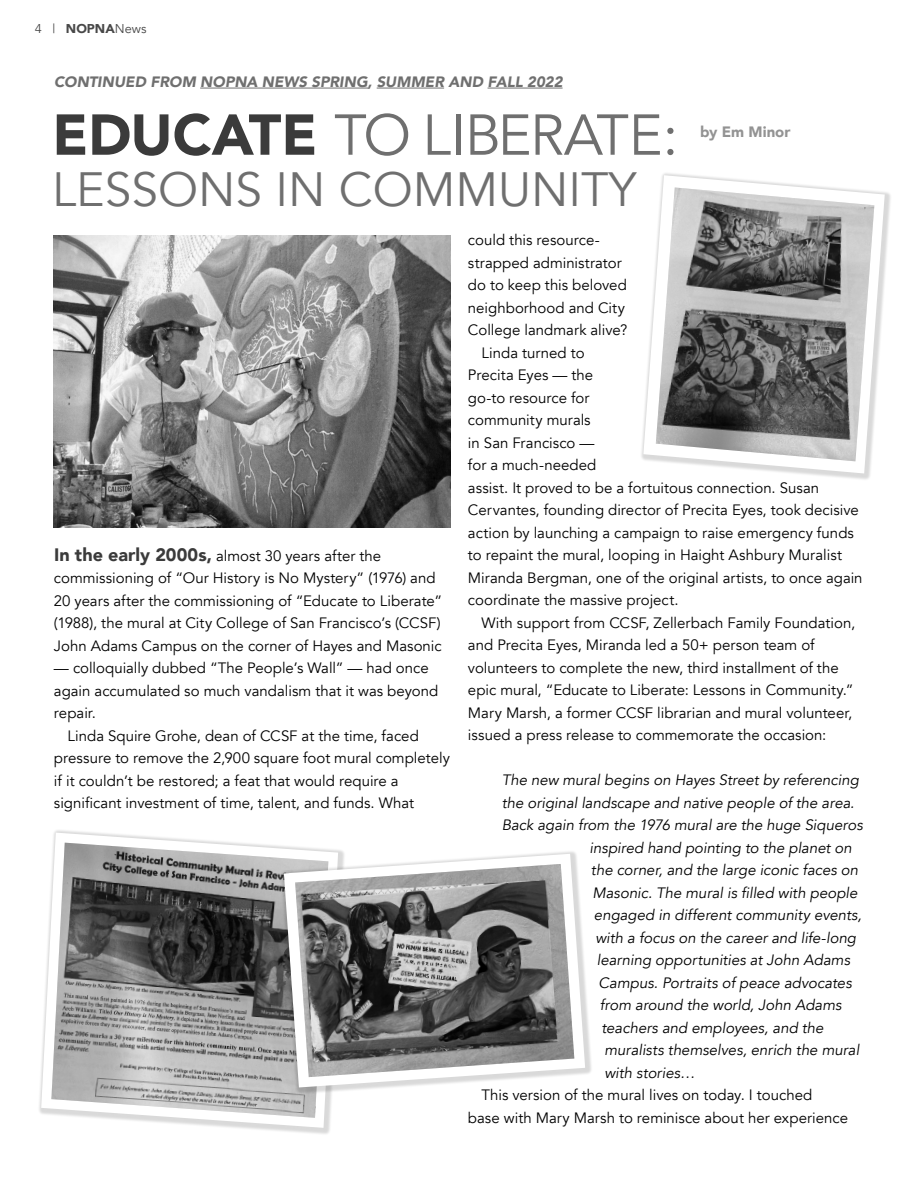
<style>
.page{position:relative;width:918px;height:1188px;background:#fff}
.page>*{position:absolute;margin:0;border:0;box-sizing:border-box;transform-origin:0 0}
.t1{font:57px "Avenir";letter-spacing:-.02em;color:#6f6f6f}
.t2{font:48px "Avenir";color:#6f6f6f}
.t3{font:15px/22.5px "Avenir";color:#000}
.t4{font:italic 15px "Avenir";color:#000}
.t5{font:italic 900 15px "Avenir";color:#6f6f6f}
.t6{font:900 15px "Avenir";letter-spacing:.005em;color:#939393}
.t7{font:12.75px "Avenir";color:#484848}
.s1{font-weight:900}
.s2{font-weight:900;color:#3b3b3b}
.s3{font-weight:900;font-size:18px;color:#3b3b3b}
</style>
<div class="page">
<hr style="left:200px;top:88px;width:168px;height:1px;background:#6f6f6f">
<hr style="left:377px;top:88px;width:67px;height:1px;background:#6f6f6f">
<hr style="left:488px;top:88px;width:75px;height:1px;background:#6f6f6f">
<img style="left:54px;top:236px;width:397px;height:291px">
<div style="left:37px;top:829px;width:309px;height:307px;background:#000;opacity:.15"></div>
<svg style="left:41px;top:833px;width:297px;height:295px"></svg>
<img style="left:51px;top:843px;width:277px;height:275px">
<div style="left:280px;top:850px;width:313px;height:245px;background:#000;opacity:.15"></div>
<svg style="left:284px;top:854px;width:301px;height:233px"></svg>
<img style="left:295px;top:864px;width:279px;height:213px">
<div style="left:639px;top:172px;width:253px;height:309px;background:#000;opacity:.15"></div>
<svg style="left:643px;top:175px;width:242px;height:298px"></svg>
<img style="left:656px;top:187px;width:218px;height:274px">
<p class="t7" style="left:35px;top:21px;width:113px">4 | <span class="s1">NOPNA</span>News</p>
<p class="t5" style="left:54px;top:69px;width:510px">CONTINUED FROM NOPNA NEWS SPRING, SUMMER AND FALL 2022</p>
<h1 class="t1" style="left:52px;top:101px;width:628px"><span class="s2">EDUCATE</span> TO LIBERATE:</h1>
<h2 class="t2" style="left:52px;top:161px;width:585px">LESSONS IN COMMUNITY</h2>
<p class="t6" style="left:700px;top:119px;width:92px">by Em Minor</p>
<p class="t3" style="left:54px;top:544px;width:390px"><span class="s3">In the early 2000s,</span> almost 30 years after the commissioning of “Our History is No Mystery” (1976) and 20 years after the commissioning of “Educate to Liberate” (1988), the mural at City College of San Francisco’s (CCSF)<br>John Adams Campus on the corner of Hayes and Masonic</p>
<p class="t3" style="left:54px;top:657px;width:386px">— colloquially dubbed “The People’s Wall” — had once again accumulated so much vandalism that it was beyond repair.</p>
<p class="t3" style="left:54px;top:724px;width:397px;text-indent:13px">Linda Squire Grohe, dean of CCSF at the time, faced pressure to remove the 2,900 square foot mural completely if it couldn’t be restored; a feat that would require a significant investment of time, talent, and funds. What</p>
<p class="t3" style="left:468px;top:229px;width:133px">could this resource-</p>
<p class="t3" style="left:468px;top:252px;width:155px">strapped administrator</p>
<p class="t3" style="left:468px;top:274px;width:160px">do to keep this beloved</p>
<p class="t3" style="left:468px;top:297px;width:158px">neighborhood and City</p>
<p class="t3" style="left:468px;top:319px;width:161px">College landmark alive?</p>
<p class="t3" style="left:481px;top:342px;width:105px">Linda turned to</p>
<p class="t3" style="left:468px;top:364px;width:127px">Precita Eyes — the</p>
<p class="t3" style="left:468px;top:387px;width:123px">go-to resource for</p>
<p class="t3" style="left:468px;top:409px;width:124px">community murals</p>
<p class="t3" style="left:468px;top:432px;width:128px">in San Francisco —</p>
<p class="t3" style="left:468px;top:454px;width:130px">for a much-needed</p>
<p class="t3" style="left:468px;top:477px;width:353px">assist. It proved to be a fortuitous connection. Susan</p>
<p class="t3" style="left:468px;top:499px;width:392px">Cervantes, founding director of Precita Eyes, took decisive</p>
<p class="t3" style="left:468px;top:522px;width:388px">action by launching a campaign to raise emergency funds</p>
<p class="t3" style="left:468px;top:544px;width:376px">to repaint the mural, looping in Haight Ashbury Muralist</p>
<p class="t3" style="left:468px;top:567px;width:396px">Miranda Bergman, one of the original artists, to once again</p>
<p class="t3" style="left:468px;top:589px;width:212px">coordinate the massive project.</p>
<p class="t3" style="left:481px;top:612px;width:375px">With support from CCSF, Zellerbach Family Foundation,</p>
<p class="t3" style="left:468px;top:634px;width:348px">and Precita Eyes, Miranda led a 50+ person team of</p>
<p class="t3" style="left:468px;top:657px;width:372px">volunteers to complete the new, third installment of the</p>
<p class="t3" style="left:468px;top:679px;width:387px">epic mural, “Educate to Liberate: Lessons in Community.”</p>
<p class="t3" style="left:468px;top:702px;width:386px">Mary Marsh, a former CCSF librarian and mural volunteer,</p>
<p class="t3" style="left:468px;top:724px;width:360px">issued a press release to commemorate the occasion:</p>
<p class="t4" style="left:502px;top:771px;width:359px">The new mural begins on Hayes Street by referencing</p>
<p class="t4" style="left:502px;top:794px;width:354px">the original landscape and native people of the area.</p>
<p class="t4" style="left:502px;top:816px;width:363px">Back again from the 1976 mural are the huge Siqueros</p>
<p class="t4" style="left:589px;top:839px;width:264px">inspired hand pointing to the planet on</p>
<p class="t4" style="left:591px;top:861px;width:269px">the corner, and the large iconic faces on</p>
<p class="t4" style="left:592px;top:884px;width:266px">Masonic. The mural is filled with people</p>
<p class="t4" style="left:594px;top:906px;width:269px">engaged in different community events,</p>
<p class="t4" style="left:595px;top:929px;width:262px">with a focus on the career and life-long</p>
<p class="t4" style="left:597px;top:951px;width:255px">learning opportunities at John Adams</p>
<p class="t4" style="left:598px;top:974px;width:255px">Campus. Portraits of peace advocates</p>
<p class="t4" style="left:600px;top:996px;width:243px">from around the world, John Adams</p>
<p class="t4" style="left:601px;top:1019px;width:224px">teachers and employees, and the</p>
<p class="t4" style="left:604px;top:1041px;width:256px">muralists themselves, enrich the mural</p>
<p class="t4" style="left:604px;top:1064px;width:92px">with stories…</p>
<p class="t3" style="left:468px;top:1084px;width:382px;text-indent:14px">This version of the mural lives on today. I touched<br>base with Mary Marsh to reminisce about her experience</p>
</div>
